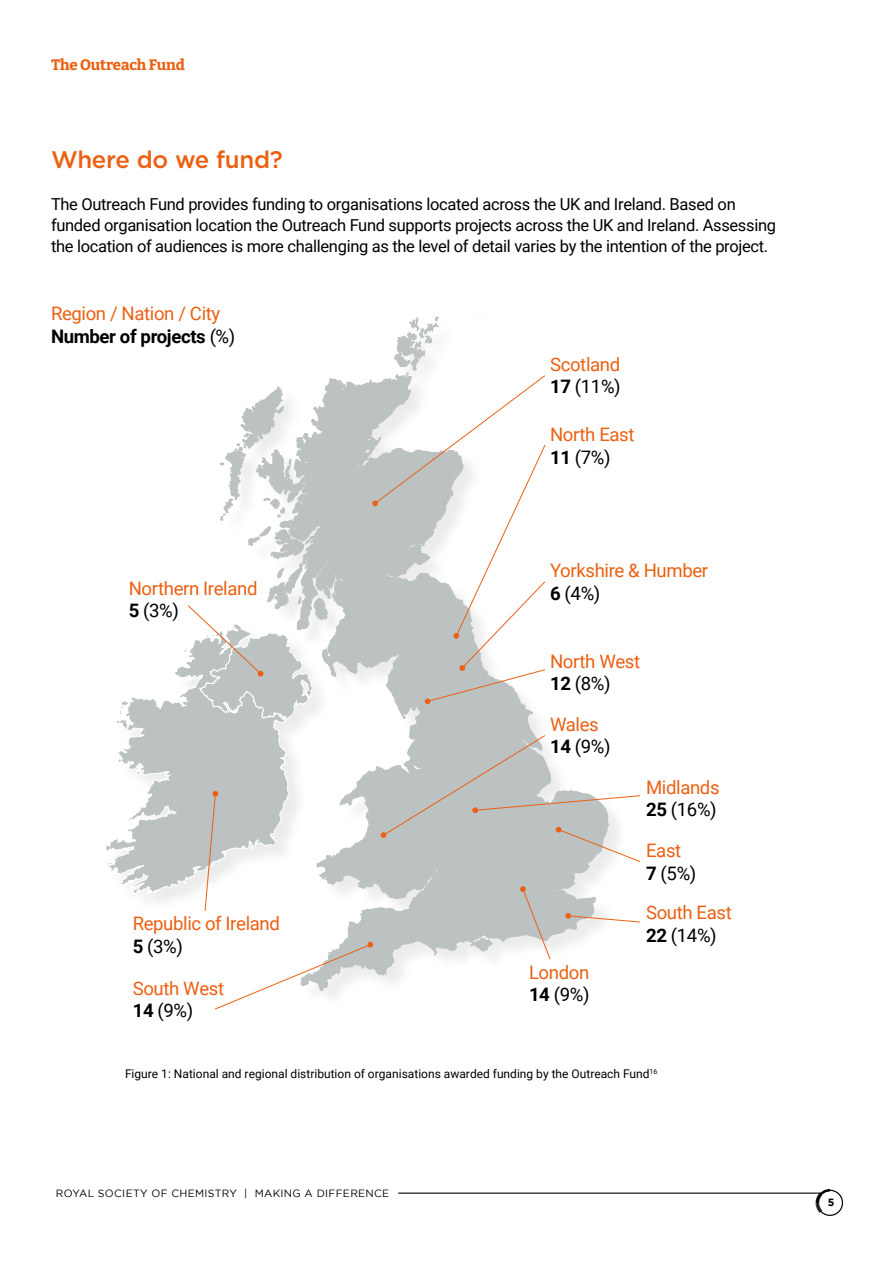
<style>
.page{position:relative;width:893px;height:1263px;background:#fff}
.page>*{position:absolute;margin:0;border:0;box-sizing:border-box;transform-origin:0 0}
.t1{font:500 24px "Gotham";letter-spacing:-.01em;color:#eb6012}
.t2{font:18.6px/22.4px "Roboto";letter-spacing:-.02em;color:#eb6012}
.t3{font:16.5px/20.9px "Roboto";letter-spacing:-.02em;color:#000}
.t4{font:100 15px "Bitter";letter-spacing:-.01em;color:#eb6012}
.t5{font:12px "Roboto";color:#000}
.t6{font:10.5px "Gotham";letter-spacing:.03em;color:#000}
.t7{font:700 10.5px "Gotham";color:#000}
.s1{font-weight:700;color:#000}
.s2{color:#000}
</style>
<div class="page">
<div style="left:817px;top:1190px;width:26px;height:26px;border:1px solid #000;border-radius:50%"></div>
<svg style="left:815px;top:1189px;width:15px;height:24px"></svg>
<hr style="left:398px;top:1192px;width:425px;height:2px;background:#000">
<svg style="left:394px;top:316px;width:45px;height:59px"></svg>
<svg style="left:106px;top:650px;width:81px;height:245px"></svg>
<svg style="left:187px;top:375px;width:453px;height:635px"></svg>
<p class="t4" style="left:51px;top:55px;width:135px">The Outreach Fund</p>
<h1 class="t1" style="left:51px;top:144px;width:233px">Where do we fund?</h1>
<p class="t3" style="left:51px;top:193px;width:726px">The Outreach Fund provides funding to organisations located across the UK and Ireland. Based on funded organisation location the Outreach Fund supports projects across the UK and Ireland. Assessing the location of audiences is more challenging as the level of detail varies by the intention of the project.</p>
<p class="t2" style="left:51px;top:302px;width:186px">Region / Nation / City<br><span class="s1">Number of projects</span> <span class="s2">(%)</span></p>
<p class="t2" style="left:129px;top:576px;width:130px">Northern Ireland<br><span class="s1">5</span> <span class="s2">(3%)</span></p>
<p class="t2" style="left:133px;top:912px;width:149px">Republic of Ireland<br><span class="s1">5</span> <span class="s2">(3%)</span></p>
<p class="t2" style="left:133px;top:976px;width:93px">South West<br><span class="s1">14</span> <span class="s2">(9%)</span></p>
<p class="t2" style="left:550px;top:353px;width:72px">Scotland<br><span class="s1">17</span> <span class="s2">(11%)</span></p>
<p class="t2" style="left:550px;top:423px;width:86px">North East<br><span class="s1">11</span> <span class="s2">(7%)</span></p>
<p class="t2" style="left:550px;top:559px;width:160px">Yorkshire &amp; Humber<br><span class="s1">6</span> <span class="s2">(4%)</span></p>
<p class="t2" style="left:550px;top:649px;width:92px">North West<br><span class="s1">12</span> <span class="s2">(8%)</span></p>
<p class="t2" style="left:550px;top:712px;width:62px">Wales<br><span class="s1">14</span> <span class="s2">(9%)</span></p>
<p class="t2" style="left:529px;top:960px;width:62px">London<br><span class="s1">14</span> <span class="s2">(9%)</span></p>
<p class="t2" style="left:646px;top:776px;width:75px">Midlands<br><span class="s1">25</span> <span class="s2">(16%)</span></p>
<p class="t2" style="left:646px;top:839px;width:52px">East<br><span class="s1">7</span> <span class="s2">(5%)</span></p>
<p class="t2" style="left:646px;top:901px;width:87px">South East<br><span class="s1">22</span> <span class="s2">(14%)</span></p>
<p class="t5" style="left:125px;top:1065px;width:534px">Figure 1: National and regional distribution of organisations awarded funding by the Outreach Fund<sup>16</sup></p>
<p class="t6" style="left:56px;top:1187px;width:335px">ROYAL SOCIETY OF CHEMISTRY | MAKING A DIFFERENCE</p>
<p class="t7" style="left:828px;top:1196px;width:8px">5</p>
</div>
